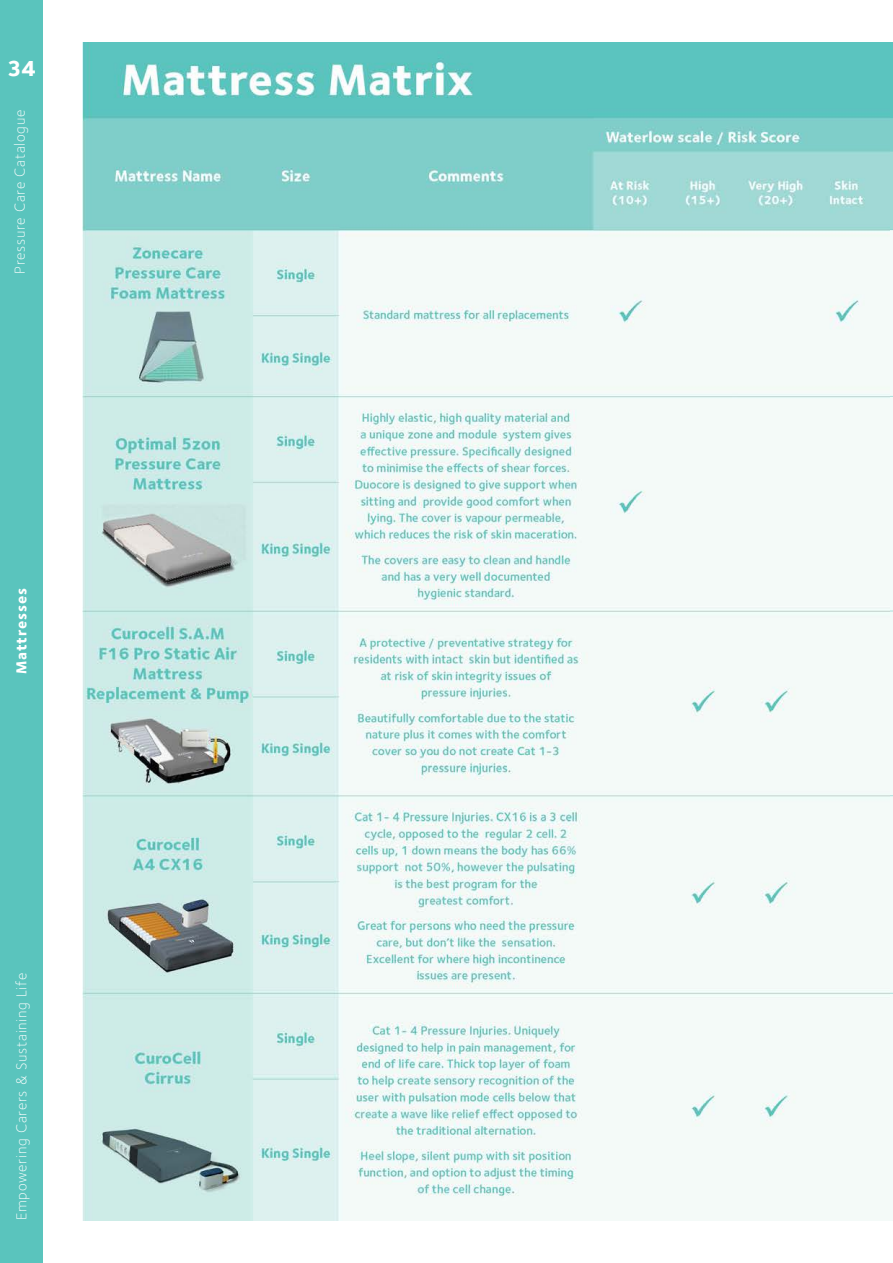
<style>
.page{position:relative;width:893px;height:1263px;background:#fff}
.page>*{position:absolute;margin:0;border:0;box-sizing:border-box;transform-origin:0 0}
.t1{font:800 22.5px "Foundry Sterling";color:#fff}
.t2{font:300 15px "Foundry Sterling";letter-spacing:.05em;color:#fff}
.t3{font:800 15px "Foundry Sterling";letter-spacing:.05em;color:#fff}
</style>
<div class="page">
<div style="left:0;top:0;width:43px;height:1263px;background:#5ac4bd"></div>
<img style="left:82px;top:43px;width:809px;height:1177px">
<img style="left:891px;top:43px;width:2px;height:1177px">
<h1 class="t1" style="left:7px;top:54px;width:31px">34</h1>
<p class="t2" style="left:11px;top:274px;width:166px;rotate:-90deg">Pressure Care Catalogue</p>
<p class="t3" style="left:12px;top:674px;width:88px;rotate:-90deg">Mattresses</p>
<p class="t2" style="left:13px;top:1220px;width:249px;rotate:-90deg">Empowering Carers &amp; Sustaining Life</p>
</div>
